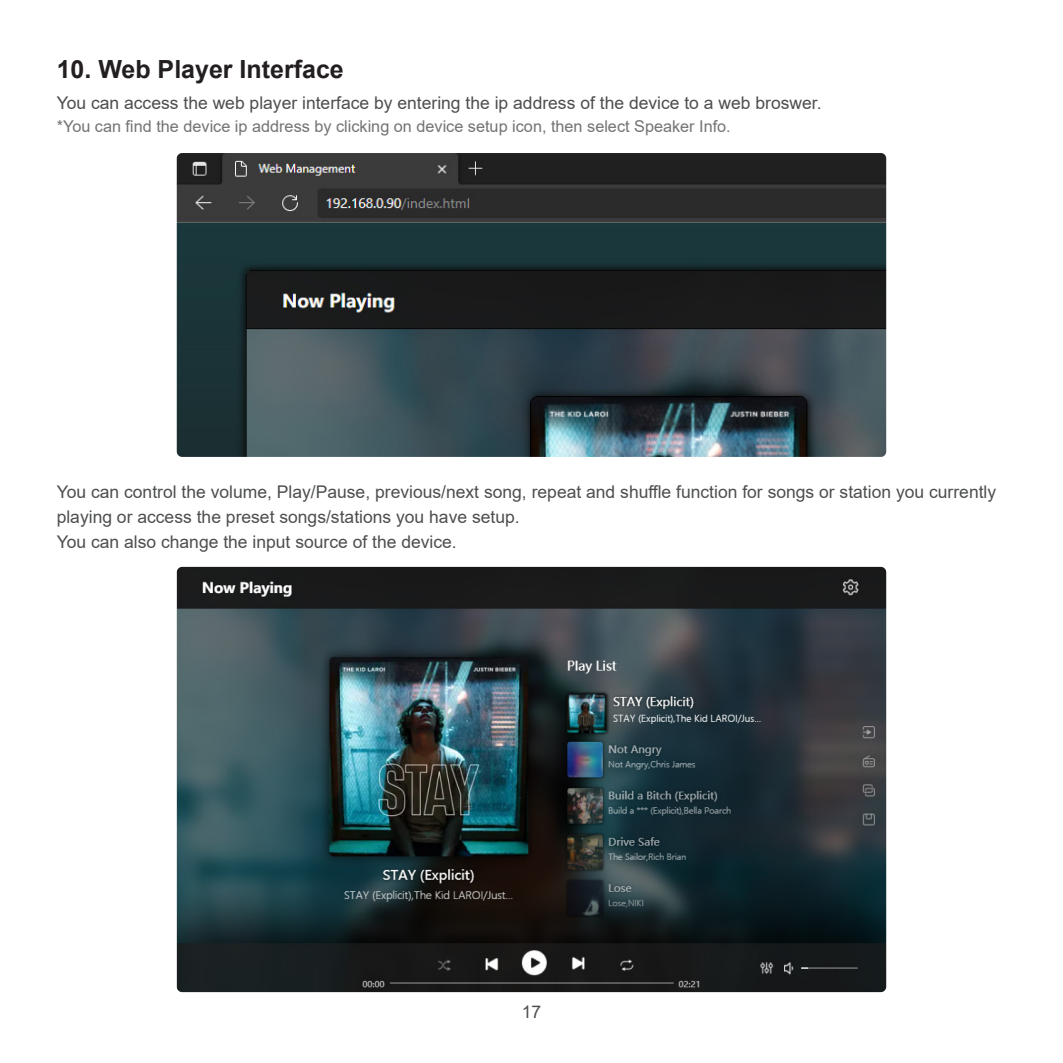
<style>
.page{position:relative;width:1063px;height:1063px;background:#fff}
.page>*{position:absolute;margin:0;border:0;box-sizing:border-box;transform-origin:0 0}
.主标题{font:700 25px "Arial";color:#231f20}
.t1{font:17.5px/25px "Arial";color:#4d4e50}
.t2{font:16.25px "Arial";color:#737373}
</style>
<div class="page">
<img style="left:177px;top:567px;width:709px;height:425px">
<img style="left:177px;top:153px;width:709px;height:304px">
<p class="主标题" style="left:57px;top:52px;width:289px">10. Web Player Interface</p>
<p class="t1" style="left:57px;top:90px;width:766px">You can access the web player interface by entering the ip address of the device to a web broswer.</p>
<p class="t2" style="left:57px;top:116px;width:676px">*You can find the device ip address by clicking on device setup icon, then select Speaker Info.</p>
<p class="t1" style="left:57px;top:479px;width:941px">You can control the volume, Play/Pause, previous/next song, repeat and shuffle function for songs or station you currently playing or access the preset songs/stations you have setup.</p>
<p class="t1" style="left:57px;top:529px;width:402px">You can also change the input source of the device.</p>
<p class="t1" style="left:522px;top:999px;width:21px">17</p>
</div>
